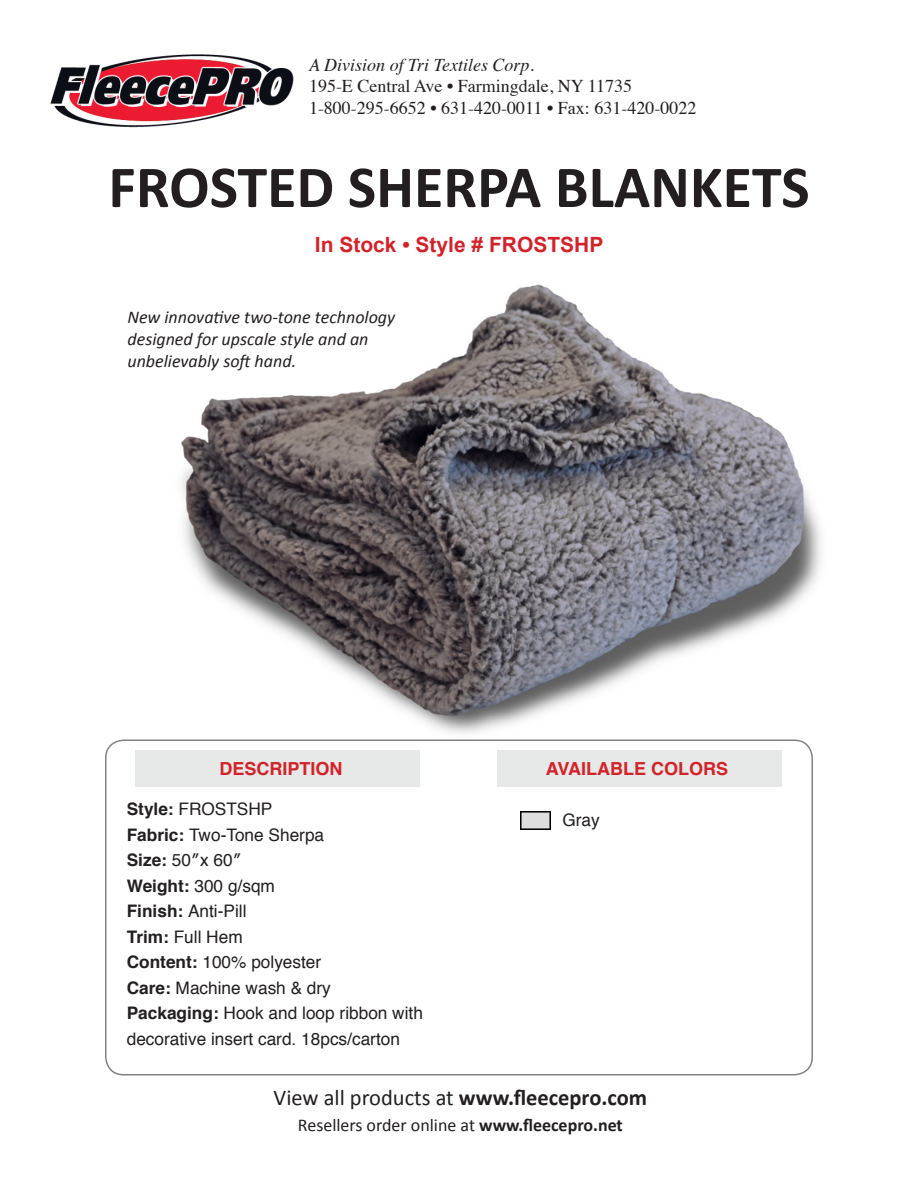
<style>
.page{position:relative;width:918px;height:1188px;background:#fff}
.page>*{position:absolute;margin:0;border:0;box-sizing:border-box;transform-origin:0 0}
.t1{font:700 60px "Calibri";color:#231f20}
.t2{font:22.5px "Calibri";color:#231f20}
.t3{font:700 21px "Arial";color:#d2232a}
.t4{font:italic 18px/21.6px "Calibri";color:#231f20}
.t5{font:18px "Times";color:#231f20}
.t6{font:18px "Calibri";color:#231f20}
.t7{font:italic 18px "Times";color:#231f20}
.t8{font:700 18px "Helvetica";color:#d2232a}
.t9{font:17.25px/25.5px "Helvetica";color:#231f20}
.s1{font-weight:700}
</style>
<div class="page">
<img style="left:118px;top:284px;width:703px;height:457px">
<div style="left:497px;top:750px;width:285px;height:37px;background:#e7e8e8"></div>
<div style="left:136px;top:750px;width:284px;height:37px;background:#e7e8e8"></div>
<div style="left:105px;top:740px;width:708px;height:336px;border:2px solid #808285;border-radius:18px"></div>
<img style="left:520px;top:812px;width:30px;height:18px">
<img style="left:50px;top:54px;width:244px;height:74px">
<p class="t7" style="left:309px;top:49px;width:227px">A Division of Tri Textiles Corp.</p>
<p class="t5" style="left:309px;top:69px;width:325px">195-E Central Ave • Farmingdale, NY 11735</p>
<p class="t5" style="left:309px;top:91px;width:389px">1-800-295-6652 • 631-420-0011 • Fax: 631-420-0022</p>
<p class="t1" style="left:108px;top:149px;width:703px">FROSTED SHERPA BLANKETS</p>
<p class="t3" style="left:315px;top:231px;width:290px">In Stock • Style # FROSTSHP</p>
<p class="t4" style="left:127px;top:306px;width:269px">New innovative two-tone technology designed for upscale style and an unbelievably soft hand.</p>
<p class="t8" style="left:220px;top:754px;width:125px">DESCRIPTION</p>
<p class="t9" style="left:127px;top:797px;width:147px"><span class="s1">Style:</span> FROSTSHP</p>
<p class="t9" style="left:127px;top:822px;width:199px"><span class="s1">Fabric:</span> Two-Tone Sherpa</p>
<p class="t9" style="left:127px;top:848px;width:116px"><span class="s1">Size:</span> 50″x 60″</p>
<p class="t9" style="left:127px;top:873px;width:150px"><span class="s1">Weight:</span> 300 g/sqm</p>
<p class="t9" style="left:127px;top:899px;width:121px"><span class="s1">Finish:</span> Anti-Pill</p>
<p class="t9" style="left:127px;top:924px;width:117px"><span class="s1">Trim:</span> Full Hem</p>
<p class="t9" style="left:127px;top:950px;width:196px"><span class="s1">Content:</span> 100% polyester</p>
<p class="t9" style="left:127px;top:975px;width:206px"><span class="s1">Care:</span> Machine wash &amp; dry</p>
<p class="t9" style="left:127px;top:1001px;width:298px"><span class="s1">Packaging:</span> Hook and loop ribbon with decorative insert card. 18pcs/carton</p>
<p class="t8" style="left:546px;top:754px;width:184px">AVAILABLE COLORS</p>
<p class="t9" style="left:562px;top:808px;width:39px">Gray</p>
<p class="t2" style="left:274px;top:1083px;width:375px">View all products at <span class="s1">www.fleecepro.com</span></p>
<p class="t6" style="left:298px;top:1113px;width:326px">Resellers order online at <span class="s1">www.fleecepro.net</span></p>
</div>
